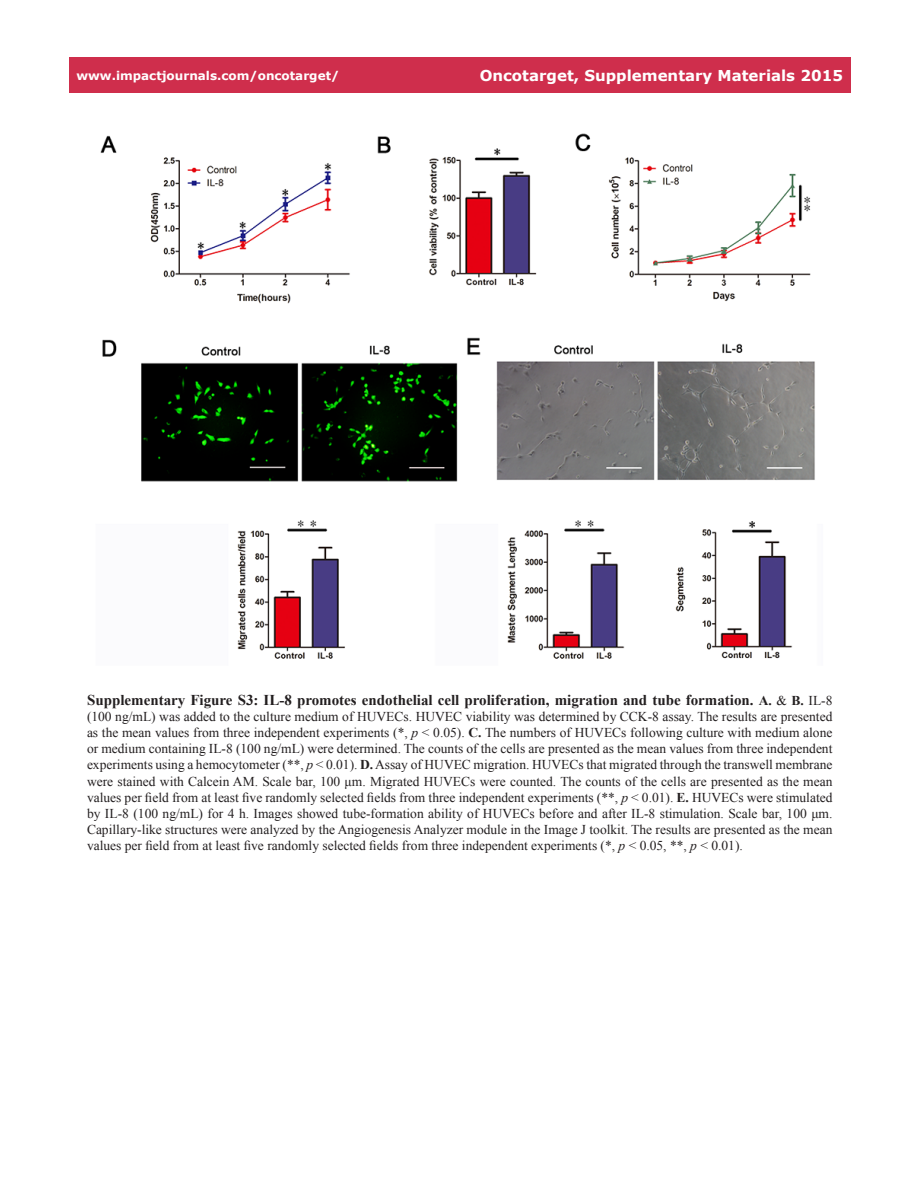
<style>
.page{position:relative;width:918px;height:1188px;background:#fff}
.page>*{position:absolute;margin:0;border:0;box-sizing:border-box;transform-origin:0 0}
.FigureText{font:700 15px "Times New Roman";color:#231f20}
.t1{font:700 15px "Verdana";color:#fff}
.FigureText-2{font:13.5px/16.2px "Times New Roman";color:#231f20;text-align:justify}
.t2{font:700 12px "Verdana";color:#fff}
.s1{font-size:13.5px}
.s2{font-weight:400;font-size:13.5px}
.s3{font-style:italic}
.s4{font-weight:700}
</style>
<div class="page">
<div style="left:69px;top:57px;width:781px;height:36px;background:#cf2e4c"></div>
<img style="left:100px;top:133px;width:715px;height:526px">
<p class="t2" style="left:76px;top:67px;width:264px">www.impactjournals.com/oncotarget/</p>
<p class="t1" style="left:480px;top:66px;width:365px">Oncotarget, Supplementary Materials 2015</p>
<p class="FigureText" style="left:87px;top:689px;width:747px">Supplementary Figure S3: IL-8 promotes endothelial cell proliferation, migration and tube formation. <span class="s1">A.</span> <span class="s2">&amp;</span> <span class="s1">B.</span> <span class="s2">IL-8</span></p>
<p class="FigureText-2" style="left:87px;top:708px;width:747px">(100 ng/mL) was added to the culture medium of HUVECs. HUVEC viability was determined by CCK-8 assay. The results are presented as the mean values from three independent experiments (*, <span class="s3">p</span> &lt; 0.05). <span class="s4">C.</span> The numbers of HUVECs following culture with medium alone or medium containing IL-8 (100 ng/mL) were determined. The counts of the cells are presented as the mean values from three independent experiments using a hemocytometer (**, <span class="s3">p</span> &lt; 0.01). <span class="s4">D.</span> Assay of HUVEC migration. HUVECs that migrated through the transwell membrane were stained with Calcein AM. Scale bar, 100 μm. Migrated HUVECs were counted. The counts of the cells are presented as the mean values per field from at least five randomly selected fields from three independent experiments (**, <span class="s3">p</span> &lt; 0.01). <span class="s4">E.</span> HUVECs were stimulated by IL-8 (100 ng/mL) for 4 h. Images showed tube-formation ability of HUVECs before and after IL-8 stimulation. Scale bar, 100 μm.<br>Capillary-like structures were analyzed by the Angiogenesis Analyzer module in the Image J toolkit. The results are presented as the mean values per field from at least five randomly selected fields from three independent experiments (*, <span class="s3">p</span> &lt; 0.05, **, <span class="s3">p</span> &lt; 0.01).</p>
</div>
